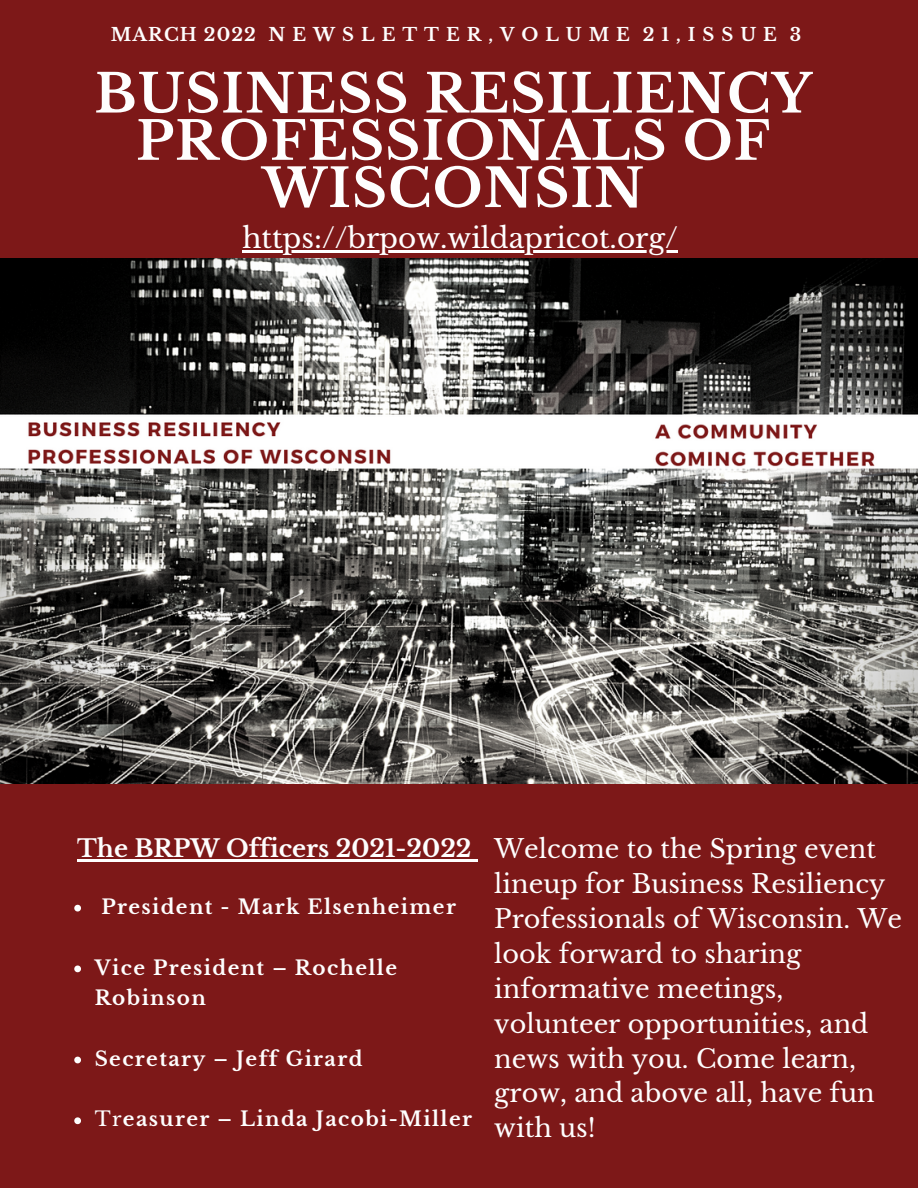
<style>
.page{position:relative;width:918px;height:1188px;background:#7d1818}
.page>*{position:absolute;margin:0;border:0;box-sizing:border-box;transform-origin:0 0}
.t1{font:700 52.95px/47.2px "Libre Baskerville";letter-spacing:.02em;color:#fefefe;text-align:center}
.t2{font:27.9px "Libre Baskerville";color:#fff}
.t3{font:25.5px/34.8px "Libre Baskerville";color:#fefefe}
.t4{font:700 24px "Libre Baskerville";color:#fefefe}
.t5{font:700 19.95px/30.3px "Libre Baskerville";letter-spacing:.07em;color:#fefefe}
.t6{font:700 18px "Libre Baskerville";letter-spacing:.385em;color:#fefefe}
.s1{font-weight:400}
</style>
<div class="page">
<svg style="left:74px;top:905px;width:7px;height:7px"></svg>
<svg style="left:74px;top:966px;width:7px;height:6px"></svg>
<svg style="left:74px;top:1057px;width:7px;height:6px"></svg>
<svg style="left:74px;top:1117px;width:7px;height:7px"></svg>
<img style="left:0;top:258px;width:918px;height:526px">
<hr style="left:242px;top:251px;width:436px;height:2px;background:#fff">
<hr style="left:77px;top:860px;width:395px;height:2px;background:#fefefe">
<svg style="left:472px;top:860px;width:6px;height:2px"></svg>
<p class="t6" style="left:111px;top:24px;width:692px">MARCH2022 NEWSLETTER,VOLUME 21,ISSUE 3</p>
<p class="t1" style="left:94px;top:70px;width:719px">BUSINESS RESILIENCY<br>PROFESSIONALS OF<br>WISCONSIN</p>
<p class="t2" style="left:242px;top:221px;width:437px">https://brpow.wildapricot.org/</p>
<p class="t4" style="left:77px;top:834px;width:396px">The BRPW Officers 2021-2022</p>
<p class="t3" style="left:494px;top:832px;width:409px">Welcome to the Spring event lineup for Business Resiliency<br>Professionals of Wisconsin. We look forward to sharing informative meetings, volunteer opportunities, and news with you. Come learn, grow, and above all, have fun with us!</p>
<p class="t5" style="left:101px;top:892px;width:356px">President - Mark Elsenheimer</p>
<p class="t5" style="left:95px;top:952px;width:304px">Vice President – Rochelle<br>Robinson</p>
<p class="t5" style="left:95px;top:1044px;width:269px">Secretary – Jeff Girard</p>
<p class="t5" style="left:95px;top:1104px;width:379px"><span class="s1">Tr</span>easurer – Linda Jacobi-Miller</p>
</div>
